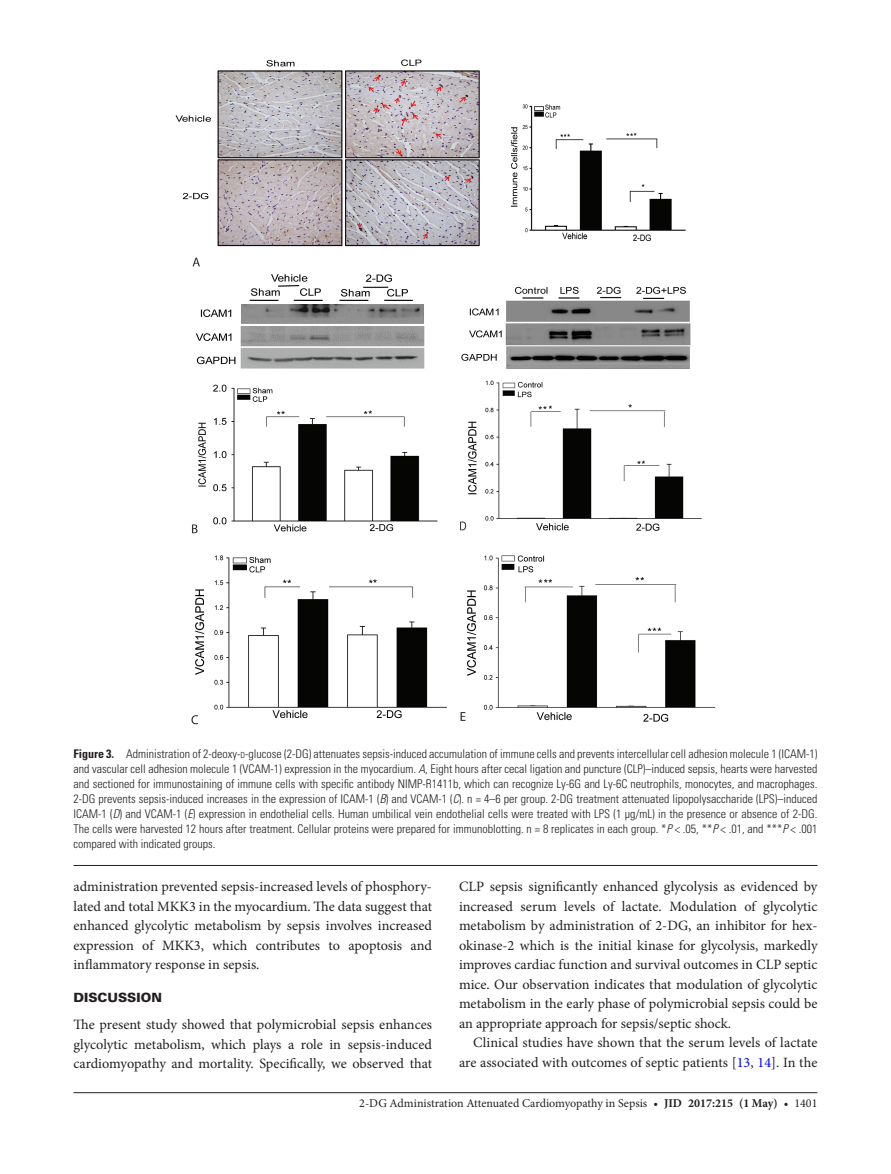
<style>
.page{position:relative;width:891px;height:1174px;background:#fff}
.page>*{position:absolute;margin:0;border:0;box-sizing:border-box;transform-origin:0 0}
.t1{font:14.25px/19.5px "Minion Pro";color:#231f20;text-align:justify}
.t2{font:900 12.75px "Univers LT Std";color:#231f20}
.t3{font:300 condensed 12px/15px "Univers LT Std";color:#231f20;text-align:justify}
.t4{font:12px "Minion Pro";color:#231f20}
.s1{font-weight:700}
.s2{font-size:8.4px}
.s3{font-style:italic}
.s4{color:#00f}
</style>
<div class="page">
<hr style="left:73px;top:1092px;width:744px;height:1px;background:#231f20">
<hr style="left:73px;top:865px;width:744px;height:1px;background:#231f20">
<img style="left:176px;top:59px;width:540px;height:666px">
<p class="t3" style="left:73px;top:746px;width:746px"><span class="s1">Figure 3.</span> Administration of 2-deoxy-<span class="s2">d</span>-glucose (2-DG) attenuates sepsis-induced accumulation of immune cells and prevents intercellular cell adhesion molecule 1 (ICAM-1) and vascular cell adhesion molecule 1 (VCAM-1) expression in the myocardium. <span class="s3">A</span>, Eight hours after cecal ligation and puncture (CLP)–induced sepsis, hearts were harvested and sectioned for immunostaining of immune cells with specific antibody NIMP-R1411b, which can recognize Ly-6G and Ly-6C neutrophils, monocytes, and macrophages.<br>2-DG prevents sepsis-induced increases in the expression of ICAM-1 (<span class="s3">B</span>) and VCAM-1 (<span class="s3">C</span>). n = 4–6 per group. 2-DG treatment attenuated lipopolysaccharide (LPS)–induced ICAM-1 (<span class="s3">D</span>) and VCAM-1 (<span class="s3">E</span>) expression in endothelial cells. Human umbilical vein endothelial cells were treated with LPS (1 µg/mL) in the presence or absence of 2-DG.<br>The cells were harvested 12 hours after treatment. Cellular proteins were prepared for immunoblotting. n = 8 replicates in each group. *<span class="s3">P</span> &lt; .05, **<span class="s3">P</span> &lt; .01, and ***<span class="s3">P</span> &lt; .001 compared with indicated groups.</p>
<p class="t1" style="left:73px;top:877px;width:360px">administration prevented sepsis-increased levels of phosphory&shy;lated and total MKK3 in the myocardium. The data suggest that enhanced glycolytic metabolism by sepsis involves increased expression of MKK3, which contributes to apoptosis and inflammatory response in sepsis.</p>
<p class="t2" style="left:73px;top:990px;width:90px">DISCUSSION</p>
<p class="t1" style="left:73px;top:1015px;width:360px">The present study showed that polymicrobial sepsis enhances glycolytic metabolism, which plays a role in sepsis-induced cardiomyopathy and mortality. Specifically, we observed that</p>
<p class="t1" style="left:459px;top:877px;width:360px">CLP sepsis significantly enhanced glycolysis as evidenced by increased serum levels of lactate. Modulation of glycolytic metabolism by administration of 2-DG, an inhibitor for hex&shy;okinase-2 which is the initial kinase for glycolysis, markedly improves cardiac function and survival outcomes in CLP septic mice. Our observation indicates that modulation of glycolytic metabolism in the early phase of polymicrobial sepsis could be an appropriate approach for sepsis/septic shock.</p>
<p class="t1" style="left:459px;top:1033px;width:360px;text-align:right">Clinical studies have shown that the serum levels of lactate are associated with outcomes of septic patients [<span class="s4">13</span>, <span class="s4">14</span>]. In the</p>
<p class="t4" style="left:359px;top:1095px;width:460px">2-DG Administration Attenuated Cardiomyopathy in Sepsis • <span class="s1">JID 2017:215 (1 May)</span> • 1401</p>
</div>
